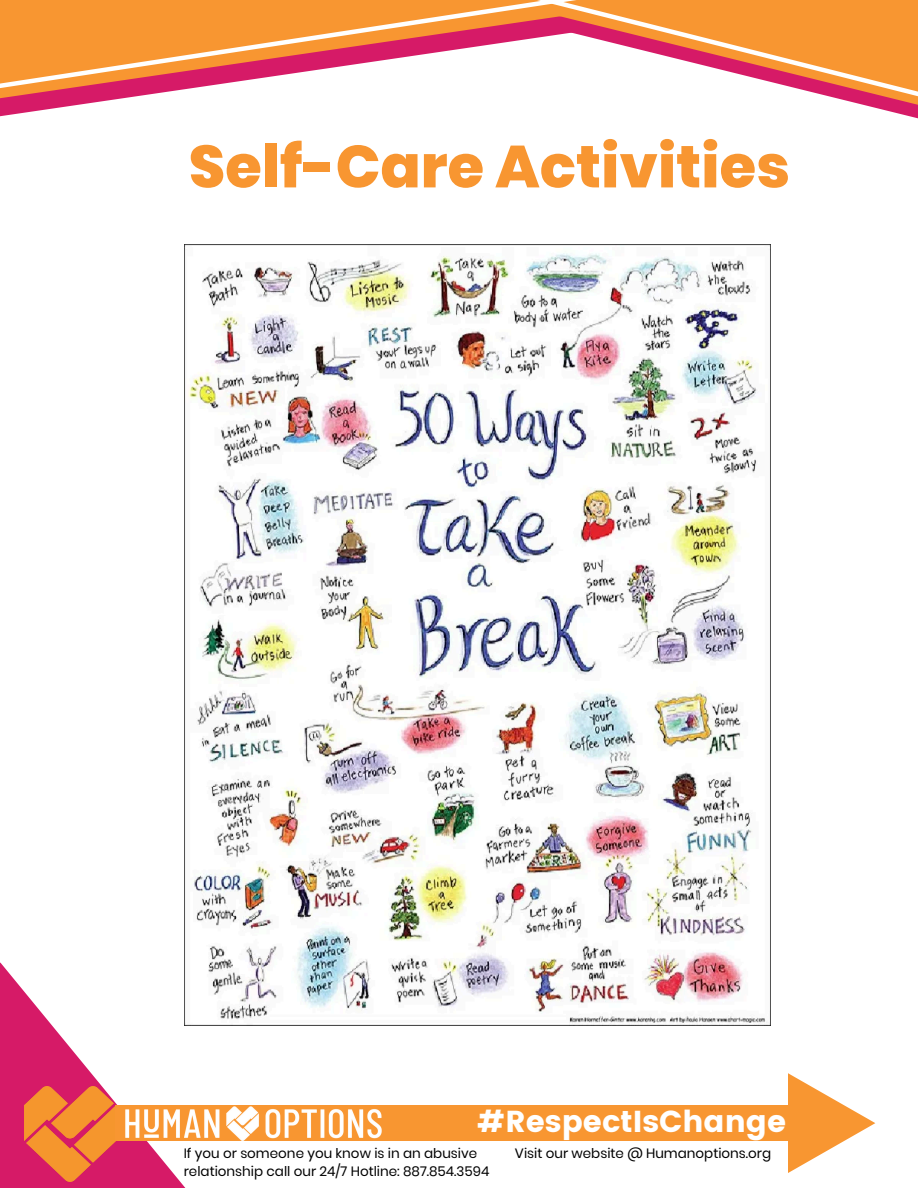
<style>
.page{position:relative;width:918px;height:1188px;background:#fff}
.page>*{position:absolute;margin:0;border:0;box-sizing:border-box;transform-origin:0 0}
.t1{font:800 59.4px "Poppins";color:#f89631}
.t2{font:30.3px "Poppins";color:#fff}
.t3{font:13.5px/18px "Poppins";color:#000}
</style>
<div class="page">
<svg style="left:0;top:94px;width:152px;height:23px"></svg>
<svg style="left:0;top:0;width:431px;height:94px"></svg>
<svg style="left:431px;top:0;width:487px;height:119px"></svg>
<svg style="left:0;top:962px;width:190px;height:226px"></svg>
<img style="left:24px;top:1086px;width:91px;height:96px">
<div style="left:115px;top:1105px;width:691px;height:36px;background:#f89631"></div>
<svg style="left:788px;top:1073px;width:87px;height:100px"></svg>
<img style="left:125px;top:1106px;width:257px;height:35px">
<img style="left:184px;top:244px;width:586px;height:781px">
<p class="t1" style="left:189px;top:125px;width:603px">Self-Care Activities</p>
<p class="t2" style="left:477px;top:1104px;width:310px">#RespectIsChange</p>
<p class="t3" style="left:184px;top:1145px;width:307px">If you or someone you know is in an abusive relationship call our 24/7 Hotline: 887.854.3594</p>
<h1 class="t3" style="left:515px;top:1144px;width:258px">Visit our website @ Humanoptions.org</h1>
</div>
